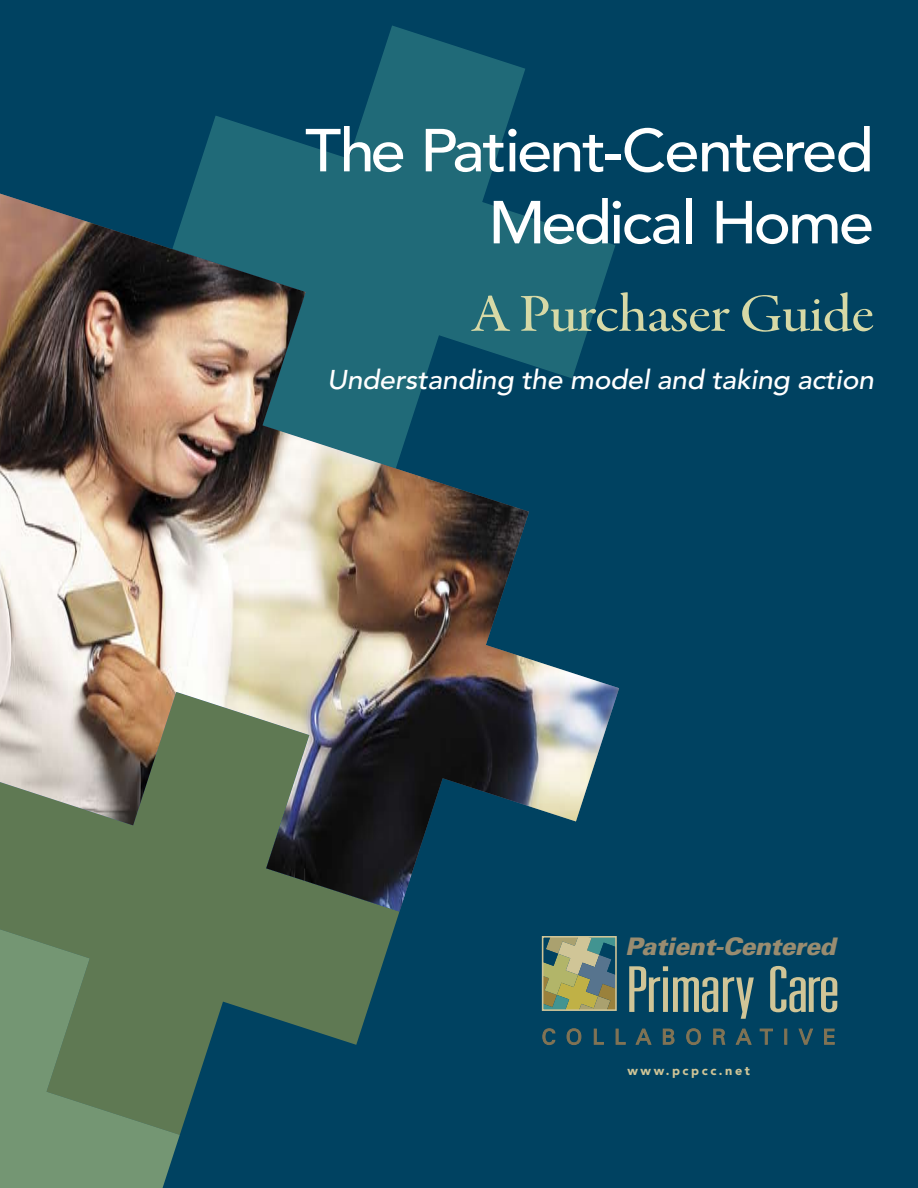
<style>
.page{position:relative;width:918px;height:1188px;background:#004261}
.page>*{position:absolute;margin:0;border:0;box-sizing:border-box;transform-origin:0 0}
.t1{font:300 ultra-condensed 63.15px "Univers";letter-spacing:-.02em;color:#d0c597;scale:1.25 1}
.t2{font:500 60px/72px "Avenir LT Std";letter-spacing:-.045em;color:#fff;text-align:right;scale:1.05 1}
.t3{font:54px "Garamond Premr Pro Med Subh";letter-spacing:-.01em;color:#d7d9a6;scale:1.1 1}
.t4{font:italic 500 27px "Avenir LT Std";letter-spacing:-.01em;color:#fff;scale:1.05 1}
.t5{font:italic 900 24.3px "Univers";letter-spacing:-.03em;color:#998c70}
.t6{font:900 12.6px "Avenir LT Std";letter-spacing:.2em;color:#d0c597}
</style>
<div class="page">
<svg style="left:195px;top:26px;width:330px;height:152px;fill:#1d6676"></svg>
<svg style="left:0;top:912px;width:399px;height:222px;fill:#5f7953"></svg>
<img style="left:0;top:178px;width:619px;height:734px">
<svg style="left:0;top:915px;width:180px;height:273px;background:#698763"></svg>
<svg style="left:542px;top:1028px;width:293px;height:17px"></svg>
<svg style="left:545px;top:939px;width:69px;height:69px;background:#8b9770"></svg>
<div style="left:542px;top:936px;width:75px;height:75px;border:2px solid #d0c597"></div>
<h2 class="t2" style="left:305px;top:116px;width:543px">The Patient-Centered<br>Medical Home</h2>
<h3 class="t3" style="left:471px;top:282px;width:368px">A Purchaser Guide</h3>
<p class="t4" style="left:327px;top:364px;width:522px">Understanding the model and taking action</p>
<p class="t5" style="left:625px;top:931px;width:212px">Patient-Centered</p>
<h1 class="t1" style="left:625px;top:957px;width:173px">Primary Care</h1>
<p class="t6" style="left:628px;top:1062px;width:124px">www.pcpcc.net</p>
</div>
